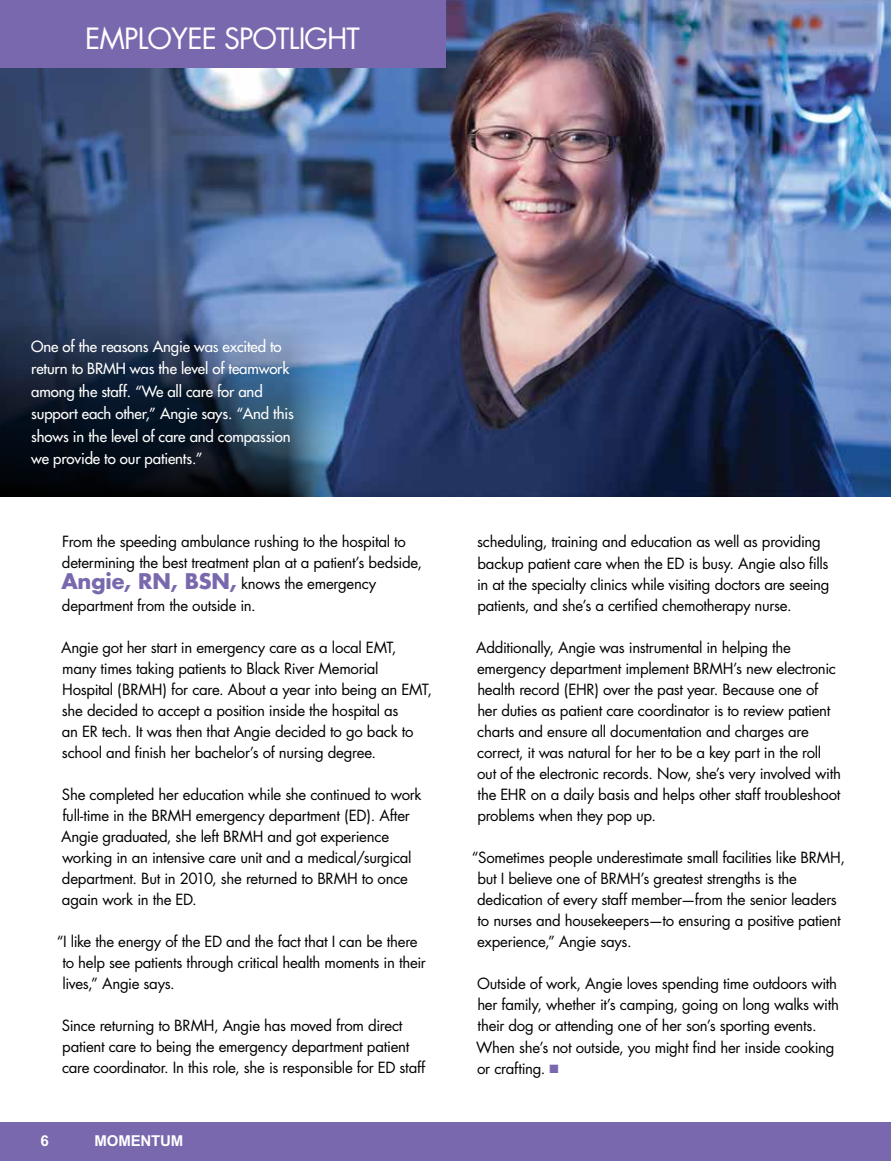
<style>
.page{position:relative;width:891px;height:1161px;background:#fff}
.page>*{position:absolute;margin:0;border:0;box-sizing:border-box;transform-origin:0 0}
.t1{font:28.5px "Futura";letter-spacing:-.03em;color:#fff}
.t2{font:15px/21px "Futura";letter-spacing:-.02em;color:#000}
.t3{font:15px/22.5px "Futura";letter-spacing:-.01em;color:#fff}
.t4{font:700 15px "Arial";letter-spacing:-.01em;color:#fff}
.s1{font-weight:700;font-size:21px;color:#7a68ae}
.s2{color:#7a68ae}
</style>
<div class="page">
<img style="left:0;top:0;width:891px;height:496px">
<svg style="left:0;top:317px;width:348px;height:179px;background:#273a52"></svg>
<div style="left:0;top:0;width:446px;height:68px;background:#7a68ae"></div>
<div style="left:0;top:1123px;width:891px;height:38px;background:#7a68ae"></div>
<h1 class="t1" style="left:85px;top:20px;width:276px">EMPLOYEE SPOTLIGHT</h1>
<p class="t3" style="left:31px;top:335px;width:264px">One of the reasons Angie was excited to return to BRMH was the level of teamwork among the staff. “We all care for and support each other,” Angie says. “And this shows in the level of care and compassion we provide to our patients.”</p>
<p class="t2" style="left:61px;top:532px;width:362px">From the speeding ambulance rushing to the hospital to determining the best treatment plan at a patient’s bedside, <span class="s1">Angie, RN, BSN,</span> knows the emergency department from the outside in.</p>
<p class="t2" style="left:61px;top:637px;width:372px">Angie got her start in emergency care as a local EMT, many times taking patients to Black River Memorial Hospital (BRMH) for care. About a year into being an EMT, she decided to accept a position inside the hospital as<br>an ER tech. It was then that Angie decided to go back to school and finish her bachelor’s of nursing degree.</p>
<p class="t2" style="left:61px;top:784px;width:362px">She completed her education while she continued to work full-time in the BRMH emergency department (ED). After Angie graduated, she left BRMH and got experience working in an intensive care unit and a medical/surgical department. But in 2010, she returned to BRMH to once again work in the ED.</p>
<p class="t2" style="left:62px;top:931px;width:365px;text-indent:-6px">“I like the energy of the ED and the fact that I can be there to help see patients through critical health moments in their lives,” Angie says.</p>
<p class="t2" style="left:62px;top:1016px;width:365px">Since returning to BRMH, Angie has moved from direct patient care to being the emergency department patient care coordinator. In this role, she is responsible for ED staff</p>
<p class="t4" style="left:40px;top:1132px;width:10px">6</p>
<p class="t4" style="left:94px;top:1132px;width:90px">MOMENTUM</p>
<p class="t2" style="left:477px;top:532px;width:354px">scheduling, training and education as well as providing backup patient care when the ED is busy. Angie also fills in at the specialty clinics while visiting doctors are seeing patients, and she’s a certified chemotherapy nurse.</p>
<p class="t2" style="left:476px;top:637px;width:366px">Additionally, Angie was instrumental in helping the emergency department implement BRMH’s new electronic health record (EHR) over the past year. Because one of her duties as patient care coordinator is to review patient charts and ensure all documentation and charges are correct, it was natural for her to be a key part in the roll out of the electronic records. Now, she’s very involved with the EHR on a daily basis and helps other staff troubleshoot problems when they pop up.</p>
<p class="t2" style="left:477px;top:847px;width:369px;text-indent:-5px">“Sometimes people underestimate small facilities like BRMH, but I believe one of BRMH’s greatest strengths is the dedication of every staff member—from the senior leaders to nurses and housekeepers—to ensuring a positive patient experience,” Angie says.</p>
<p class="t2" style="left:476px;top:974px;width:364px">Outside of work, Angie loves spending time outdoors with her family, whether it’s camping, going on long walks with their dog or attending one of her son’s sporting events.<br>When she’s not outside, you might find her inside cooking or crafting. <span class="s2">■</span></p>
</div>
